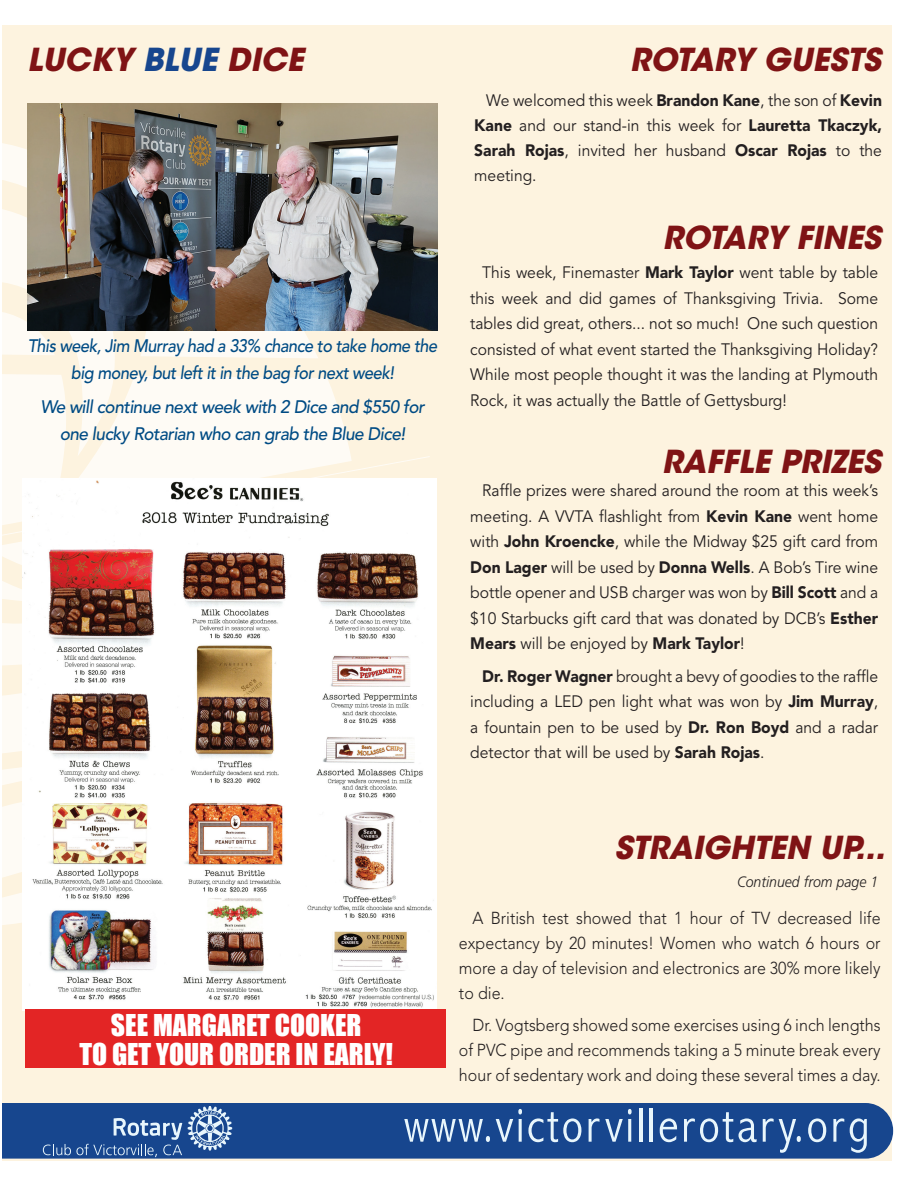
<style>
.page{position:relative;width:918px;height:1188px;background:#fff}
.page>*{position:absolute;margin:0;border:0;box-sizing:border-box;transform-origin:0 0}
.t1{font:300 condensed 48.75px "Abadi";letter-spacing:.05em;color:#e8f6fc}
.t2{font:31.5px "ITC Avant Garde MM Oblique 740 750";color:#7f1315}
.t3{font:27.6px/29.2px "Impact";color:#fff;text-align:center}
.t4{font:italic 500 18px/27px "Avenir";letter-spacing:-.03em;color:#004b84;text-align:center;scale:.91 1}
.t5{font:italic 500 18px/27px "Avenir";letter-spacing:-.03em;color:#004b84;text-align:center;scale:.96 1}
.t6{font:300 17.25px/25px "Avenir";color:#231f20;text-align:justify;scale:.93 1}
.t7{font:16.5px/25.5px "Avenir";color:#231f20;text-align:justify;scale:.95 1}
.t8{font:italic 300 15px "Frutiger";color:#231f20;scale:.94 1}
.s1{color:#17468e}
.s2{font-weight:900}
</style>
<div class="page">
<div style="left:3px;top:25px;width:889px;height:1136px;background:#fdf3df"></div>
<div style="left:3px;top:1103px;width:890px;height:56px;background:#17468e"></div>
<svg style="left:188px;top:1106px;width:44px;height:45px"></svg>
<svg style="left:43px;top:1118px;width:139px;height:39px"></svg>
<svg style="left:3px;top:824px;width:20px;height:103px"></svg>
<svg style="left:3px;top:617px;width:20px;height:207px;fill:#fefbf5"></svg>
<svg style="left:77px;top:355px;width:38px;height:18px"></svg>
<svg style="left:84px;top:330px;width:234px;height:28px;fill:#fefbf5"></svg>
<svg style="left:3px;top:143px;width:128px;height:212px"></svg>
<svg style="left:3px;top:373px;width:348px;height:84px;fill:#fefbf5"></svg>
<svg style="left:3px;top:457px;width:424px;height:23px"></svg>
<svg style="left:3px;top:480px;width:20px;height:137px;fill:#fefbf5"></svg>
<img style="left:23px;top:478px;width:414px;height:533px">
<div style="left:26px;top:1009px;width:420px;height:58px;background:#e32525"></div>
<img style="left:27px;top:104px;width:411px;height:226px">
<h2 class="t2" style="left:27px;top:39px;width:278px">LUCKY <span class="s1">BLUE</span> DICE</h2>
<p class="t4" style="left:28px;top:333px;width:452px">This week, Jim Murray had a 33% chance to take home the big money, but left it in the bag for next week!</p>
<p class="t5" style="left:40px;top:393px;width:402px">We will continue next week with 2 Dice and $550 for one lucky Rotarian who can grab the Blue Dice!</p>
<h2 class="t2" style="left:630px;top:39px;width:253px">ROTARY GUESTS</h2>
<p class="t7" style="left:474px;top:89px;width:431px;line-height:24.8px;text-indent:12px">We welcomed this week <span class="s2">Brandon Kane</span>, the son of <span class="s2">Kevin Kane</span> and our stand-in this week for <span class="s2">Lauretta Tkaczyk, Sarah Rojas</span>, invited her husband <span class="s2">Oscar Rojas</span> to the meeting.</p>
<h2 class="t2" style="left:663px;top:217px;width:220px">ROTARY FINES</h2>
<p class="t7" style="left:470px;top:260px;width:431px;text-indent:12px">This week, Finemaster <span class="s2">Mark Taylor</span> went table by table this week and did games of Thanksgiving Trivia. Some tables did great, others... not so much! One such question consisted of what event started the Thanksgiving Holiday?<br>While most people thought it was the landing at Plymouth Rock, it was actually the Battle of Gettysburg!</p>
<h2 class="t2" style="left:662px;top:440px;width:221px">RAFFLE PRIZES</h2>
<p class="t7" style="left:470px;top:478px;width:431px;text-indent:12px">Raffle prizes were shared around the room at this week’s meeting. A VVTA flashlight from <span class="s2">Kevin Kane</span> went home with <span class="s2">John Kroencke</span>, while the Midway $25 gift card from <span class="s2">Don Lager</span> will be used by <span class="s2">Donna Wells</span>. A Bob’s Tire wine bottle opener and USB charger was won by <span class="s2">Bill Scott</span> and a $10 Starbucks gift card that was donated by DCB’s <span class="s2">Esther Mears</span> will be enjoyed by <span class="s2">Mark Taylor</span>!</p>
<p class="t7" style="left:470px;top:664px;width:431px;text-indent:12px"><span class="s2">Dr. Roger Wagner</span> brought a bevy of goodies to the raffle including a LED pen light what was won by <span class="s2">Jim Murray</span>, a fountain pen to be used by <span class="s2">Dr. Ron Boyd</span> and a radar detector that will be used by <span class="s2">Sarah Rojas</span>.</p>
<h3 class="t3" style="left:79px;top:1009px;width:315px">SEE MARGARET COOKER<br>TO GET YOUR ORDER IN EARLY!</h3>
<h2 class="t2" style="left:614px;top:826px;width:272px">STRAIGHTEN UP...</h2>
<p class="t8" style="left:737px;top:873px;width:152px">Continued from page 1</p>
<p class="t6" style="left:459px;top:905px;width:455px;text-indent:14px">A British test showed that 1 hour of TV decreased life expectancy by 20 minutes! Women who watch 6 hours or more a day of television and electronics are 30% more likely to die.</p>
<p class="t6" style="left:459px;top:1012px;width:455px;text-indent:14px">Dr. Vogtsberg showed some exercises using 6 inch lengths of PVC pipe and recommends taking a 5 minute break every hour of sedentary work and doing these several times a day.</p>
<h1 class="t1" style="left:404px;top:1097px;width:467px">www.victorvillerotary.org</h1>
</div>
